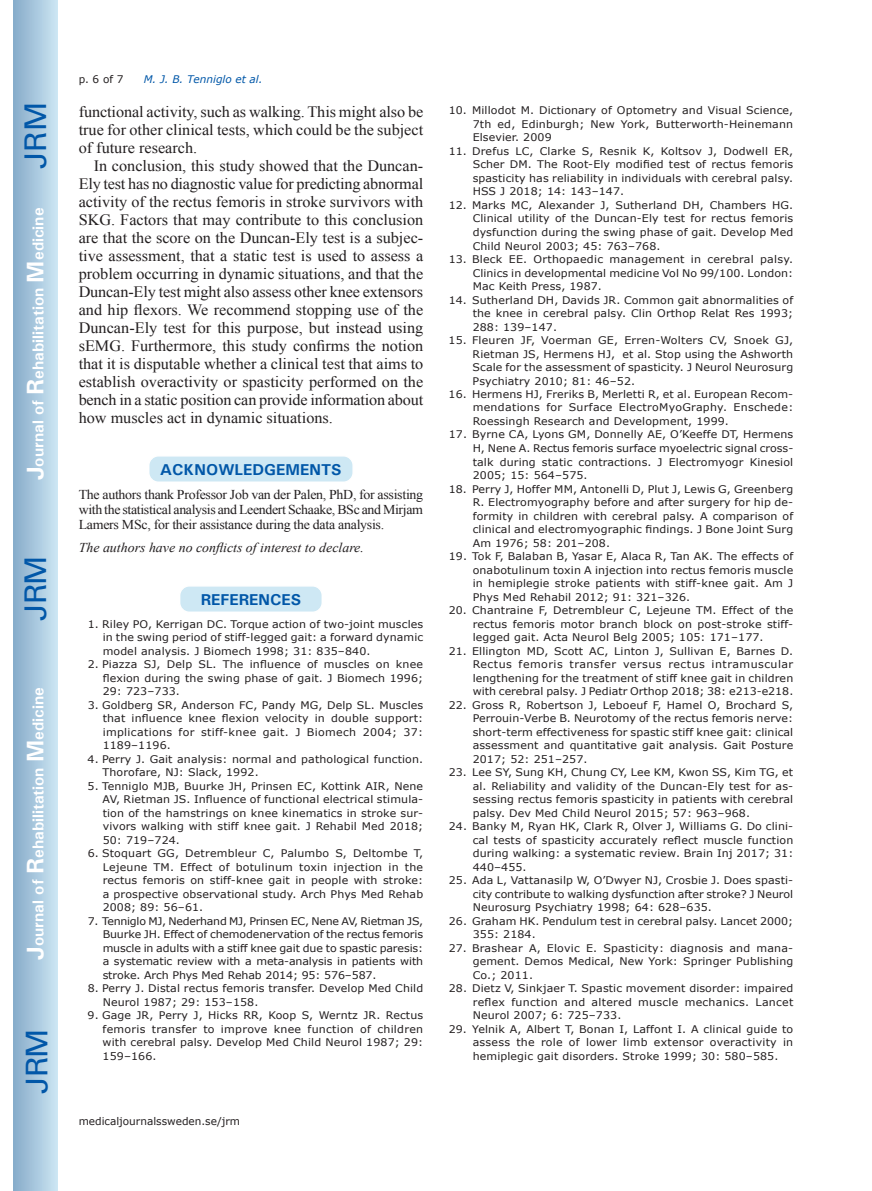
<style>
.page{position:relative;width:872px;height:1191px;background:#fff}
.page>*{position:absolute;margin:0;border:0;box-sizing:border-box;transform-origin:0 0}
.t1{font:30px "Univers";letter-spacing:-.03em;color:#0157a8}
.t2{font:15.75px/18px "Times New Roman";color:#231f20;text-align:justify}
.t3{font:700 15.75px "Univers";color:#fff}
.t4{font:700 15.75px "Univers";color:#0157a8}
.t5{font:13.5px/15px "Times New Roman";letter-spacing:-.02em;color:#231f20;text-align:justify}
.t6{font:italic 13.5px "Times New Roman";color:#231f20}
.t7{font:10.5px/13.5px "Verdana";letter-spacing:.01em;color:#231f20;text-align:justify;scale:1.05 1}
.t8{font:10.5px "Verdana";letter-spacing:.01em;color:#231f20}
.t9{font:italic 10.5px "Verdana";color:#0157a8}
.s1{font-size:24px}
</style>
<div class="page">
<div style="left:14px;top:0;width:43px;height:1191px;background:linear-gradient(to right,#88acca,#cbe5f2)"></div>
<div style="left:180px;top:586px;width:142px;height:26px;background:#cee8f4;border-radius:10px"></div>
<div style="left:179px;top:585px;width:144px;height:28px;border:2px solid #fff;border-radius:10px"></div>
<div style="left:149px;top:456px;width:204px;height:26px;background:#cee8f4;border-radius:10px"></div>
<div style="left:148px;top:455px;width:206px;height:28px;border:2px solid #fff;border-radius:10px"></div>
<h1 class="t1" style="left:18px;top:169px;width:68px;rotate:-90deg">JRM</h1>
<h2 class="t3" style="left:28px;top:480px;width:274px;rotate:-90deg"><span class="s1">J</span>ournal of <span class="s1">R</span>ehabilitation <span class="s1">M</span>edicine</h2>
<h1 class="t1" style="left:18px;top:620px;width:67px;rotate:-90deg">JRM</h1>
<h2 class="t3" style="left:28px;top:959px;width:274px;rotate:-90deg"><span class="s1">J</span>ournal of <span class="s1">R</span>ehabilitation <span class="s1">M</span>edicine</h2>
<h1 class="t1" style="left:19px;top:1093px;width:67px;rotate:-90deg">JRM</h1>
<p class="t8" style="left:79px;top:72px;width:46px">p. 6 of 7</p>
<p class="t9" style="left:144px;top:72px;width:120px">M. J. B. Tenniglo et al.</p>
<h2 class="t2" style="left:79px;top:103px;width:346px">functional activity, such as walking. This might also be true for other clinical tests, which could be the subject of future research.</h2>
<p class="t2" style="left:79px;top:157px;width:346px;text-indent:15px">In conclusion, this study showed that the Duncan-Ely test has no diagnostic value for predicting abnormal activity of the rectus femoris in stroke survivors with SKG. Factors that may contribute to this conclusion are that the score on the Duncan-Ely test is a subjec&shy;tive assessment, that a static test is used to assess a problem occurring in dynamic situations, and that the Duncan-Ely test might also assess other knee extensors and hip flexors. We recommend stopping use of the Duncan-Ely test for this purpose, but instead using sEMG. Furthermore, this study confirms the notion that it is disputable whether a clinical test that aims to establish overactivity or spasticity performed on the bench in a static position can provide information about how muscles act in dynamic situations.</p>
<h2 class="t4" style="left:160px;top:460px;width:183px">ACKNOWLEDGEMENTS</h2>
<p class="t5" style="left:79px;top:487px;width:346px">The authors thank Professor Job van der Palen, PhD, for assisting with the statistical analysis and Leendert Schaake, BSc and Mirjam Lamers MSc, for their assistance during the data analysis.</p>
<p class="t6" style="left:79px;top:538px;width:287px">The authors have no conflicts of interest to declare.</p>
<h2 class="t4" style="left:201px;top:590px;width:102px">REFERENCES</h2>
<p class="t7" style="left:103px;top:617px;width:307px;text-indent:-15px">1. Riley PO, Kerrigan DC. Torque action of two-joint muscles in the swing period of stiff-legged gait: a forward dynamic model analysis. J Biomech 1998; 31: 835–840.</p>
<p class="t7" style="left:103px;top:658px;width:307px;text-indent:-15px">2. Piazza SJ, Delp SL. The influence of muscles on knee flexion during the swing phase of gait. J Biomech 1996; 29: 723–733.</p>
<p class="t7" style="left:103px;top:698px;width:307px;text-indent:-15px">3. Goldberg SR, Anderson FC, Pandy MG, Delp SL. Muscles that influence knee flexion velocity in double support: implications for stiff-knee gait. J Biomech 2004; 37:<br>1189–1196.</p>
<p class="t7" style="left:103px;top:752px;width:307px;text-indent:-15px">4. Perry J. Gait analysis: normal and pathological function.<br>Thorofare, NJ: Slack, 1992.</p>
<p class="t7" style="left:103px;top:779px;width:307px;text-indent:-15px">5. Tenniglo MJB, Buurke JH, Prinsen EC, Kottink AIR, Nene AV, Rietman JS. Influence of functional electrical stimula&shy;tion of the hamstrings on knee kinematics in stroke sur&shy;vivors walking with stiff knee gait. J Rehabil Med 2018; 50: 719–724.</p>
<p class="t7" style="left:103px;top:847px;width:307px;text-indent:-15px">6. Stoquart GG, Detrembleur C, Palumbo S, Deltombe T, Lejeune TM. Effect of botulinum toxin injection in the rectus femoris on stiff-knee gait in people with stroke: a prospective observational study. Arch Phys Med Rehab 2008; 89: 56–61.</p>
<p class="t7" style="left:103px;top:914px;width:307px;text-indent:-15px">7. Tenniglo MJ, Nederhand MJ, Prinsen EC, Nene AV, Rietman JS, Buurke JH. Effect of chemodenervation of the rectus femoris muscle in adults with a stiff knee gait due to spastic paresis: a systematic review with a meta-analysis in patients with stroke. Arch Phys Med Rehab 2014; 95: 576–587.</p>
<p class="t7" style="left:103px;top:982px;width:307px;text-indent:-15px">8. Perry J. Distal rectus femoris transfer. Develop Med Child<br>Neurol 1987; 29: 153–158.</p>
<p class="t7" style="left:103px;top:1009px;width:307px;text-indent:-15px">9. Gage JR, Perry J, Hicks RR, Koop S, Werntz JR. Rectus femoris transfer to improve knee function of children with cerebral palsy. Develop Med Child Neurol 1987; 29:<br>159–166.</p>
<p class="t8" style="left:79px;top:1114px;width:163px">medicaljournalssweden.se/jrm</p>
<p class="t7" style="left:473px;top:104px;width:307px;text-indent:-24px">10. Millodot M. Dictionary of Optometry and Visual Science, 7th ed, Edinburgh; New York, Butterworth-Heinemann Elsevier. 2009</p>
<p class="t7" style="left:473px;top:144px;width:307px;text-indent:-24px">11. Drefus LC, Clarke S, Resnik K, Koltsov J, Dodwell ER, Scher DM. The Root-Ely modified test of rectus femoris spasticity has reliability in individuals with cerebral palsy.<br>HSS J 2018; 14: 143–147.</p>
<p class="t7" style="left:473px;top:198px;width:307px;text-indent:-24px">12. Marks MC, Alexander J, Sutherland DH, Chambers HG.<br>Clinical utility of the Duncan-Ely test for rectus femoris dysfunction during the swing phase of gait. Develop Med Child Neurol 2003; 45: 763–768.</p>
<p class="t7" style="left:472px;top:253px;width:307px;text-indent:-24px">13. Bleck EE. Orthopaedic management in cerebral palsy.<br>Clinics in developmental medicine Vol No 99/100. London:<br>Mac Keith Press, 1987.</p>
<p class="t7" style="left:472px;top:293px;width:307px;text-indent:-24px">14. Sutherland DH, Davids JR. Common gait abnormalities of the knee in cerebral palsy. Clin Orthop Relat Res 1993; 288: 139–147.</p>
<p class="t7" style="left:472px;top:334px;width:307px;text-indent:-24px">15. Fleuren JF, Voerman GE, Erren-Wolters CV, Snoek GJ, Rietman JS, Hermens HJ, et al. Stop using the Ashworth Scale for the assessment of spasticity. J Neurol Neurosurg Psychiatry 2010; 81: 46–52.</p>
<p class="t7" style="left:473px;top:388px;width:307px;text-indent:-24px">16. Hermens HJ, Freriks B, Merletti R, et al. European Recom&shy;mendations for Surface ElectroMyoGraphy. Enschede:<br>Roessingh Research and Development, 1999.</p>
<p class="t7" style="left:473px;top:428px;width:307px;text-align:left;text-indent:-24px">17. Byrne CA, Lyons GM, Donnelly AE, O’Keeffe DT, Hermens H, Nene A. Rectus femoris surface myoelectric signal cross&shy;talk during static contractions. J Electromyogr Kinesiol 2005; 15: 564–575.</p>
<p class="t7" style="left:473px;top:482px;width:307px;text-indent:-24px">18. Perry J, Hoffer MM, Antonelli D, Plut J, Lewis G, Greenberg R. Electromyography before and after surgery for hip de&shy;formity in children with cerebral palsy. A comparison of clinical and electromyographic findings. J Bone Joint Surg Am 1976; 58: 201–208.</p>
<p class="t7" style="left:473px;top:549px;width:307px;text-indent:-24px">19. Tok F, Balaban B, Yasar E, Alaca R, Tan AK. The effects of onabotulinum toxin A injection into rectus femoris muscle in hemiplegie stroke patients with stiff-knee gait. Am J Phys Med Rehabil 2012; 91: 321–326.</p>
<p class="t7" style="left:473px;top:603px;width:307px;text-align:left;text-indent:-24px">20. Chantraine F, Detrembleur C, Lejeune TM. Effect of the rectus femoris motor branch block on post-stroke stiff&shy;legged gait. Acta Neurol Belg 2005; 105: 171–177.</p>
<p class="t7" style="left:473px;top:644px;width:307px;text-indent:-24px">21. Ellington MD, Scott AC, Linton J, Sullivan E, Barnes D.<br>Rectus femoris transfer versus rectus intramuscular lengthening for the treatment of stiff knee gait in children with cerebral palsy. J Pediatr Orthop 2018; 38: e213-e218.</p>
<p class="t7" style="left:473px;top:698px;width:307px;text-indent:-24px">22. Gross R, Robertson J, Leboeuf F, Hamel O, Brochard S, Perrouin-Verbe B. Neurotomy of the rectus femoris nerve: short-term effectiveness for spastic stiff knee gait: clinical assessment and quantitative gait analysis. Gait Posture 2017; 52: 251–257.</p>
<p class="t7" style="left:473px;top:765px;width:307px;text-indent:-24px">23. Lee SY, Sung KH, Chung CY, Lee KM, Kwon SS, Kim TG, et al. Reliability and validity of the Duncan-Ely test for as&shy;sessing rectus femoris spasticity in patients with cerebral palsy. Dev Med Child Neurol 2015; 57: 963–968.</p>
<p class="t7" style="left:473px;top:819px;width:307px;text-indent:-24px">24. Banky M, Ryan HK, Clark R, Olver J, Williams G. Do clini&shy;cal tests of spasticity accurately reflect muscle function during walking: a systematic review. Brain Inj 2017; 31:<br>440–455.</p>
<p class="t7" style="left:473px;top:873px;width:307px;text-indent:-24px">25. Ada L, Vattanasilp W, O’Dwyer NJ, Crosbie J. Does spasti&shy;city contribute to walking dysfunction after stroke? J Neurol Neurosurg Psychiatry 1998; 64: 628–635.</p>
<p class="t7" style="left:473px;top:914px;width:307px;text-indent:-24px">26. Graham HK. Pendulum test in cerebral palsy. Lancet 2000;<br>355: 2184.</p>
<p class="t7" style="left:473px;top:941px;width:307px;text-indent:-24px">27. Brashear A, Elovic E. Spasticity: diagnosis and mana&shy;gement. Demos Medical, New York: Springer Publishing Co.; 2011.</p>
<p class="t7" style="left:473px;top:981px;width:307px;text-indent:-24px">28. Dietz V, Sinkjaer T. Spastic movement disorder: impaired reflex function and altered muscle mechanics. Lancet Neurol 2007; 6: 725–733.</p>
<p class="t7" style="left:473px;top:1022px;width:307px;text-indent:-24px">29. Yelnik A, Albert T, Bonan I, Laffont I. A clinical guide to assess the role of lower limb extensor overactivity in hemiplegic gait disorders. Stroke 1999; 30: 580–585.</p>
</div>
